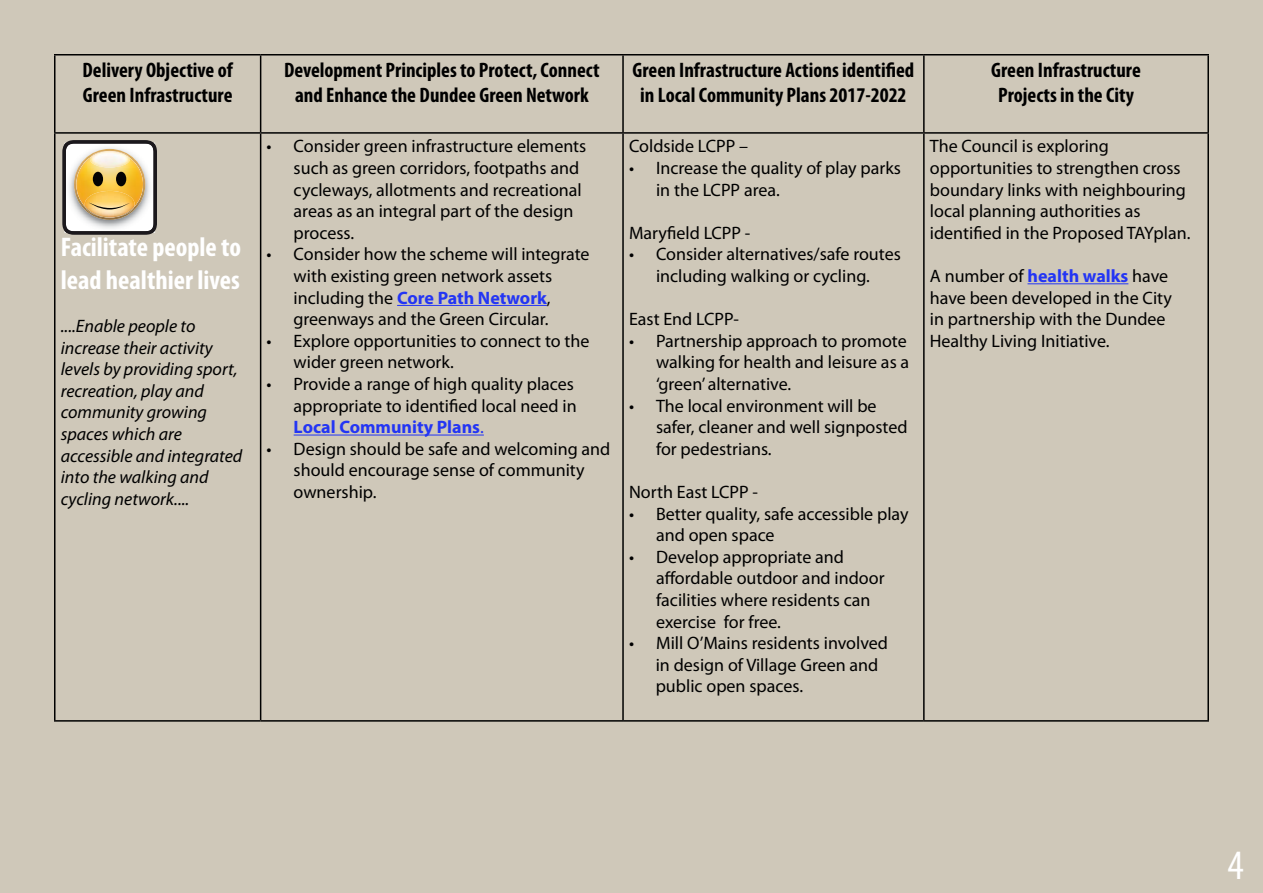
<style>
.page{position:relative;width:1263px;height:893px;background:#cfc8b9}
.page>*{position:absolute;margin:0;border:0;box-sizing:border-box;transform-origin:0 0}
.t1{font:condensed 42px "Myriad Pro";color:#fff}
.t2{font:700 condensed 27px/32.4px "Myriad Pro";color:#fff}
.t3{font:700 condensed 21px/25.2px "Myriad Pro";color:#000;text-align:center}
.t4{font:18px/21.6px "Myriad Pro";color:#000}
.t5{font:italic 18px/21.6px "Myriad Pro";color:#000}
.s1{font-weight:700;color:#2335f4}
.s2{color:#2335f4}
</style>
<div class="page">
<hr style="left:54px;top:54px;width:207px;height:2px;background:#000">
<hr style="left:54px;top:56px;width:2px;height:76px;background:#000">
<hr style="left:261px;top:54px;width:362px;height:2px;background:#000">
<hr style="left:260px;top:56px;width:1px;height:76px;background:#000">
<hr style="left:623px;top:54px;width:301px;height:2px;background:#000">
<hr style="left:622px;top:56px;width:2px;height:76px;background:#000">
<hr style="left:924px;top:54px;width:285px;height:2px;background:#000">
<hr style="left:923px;top:56px;width:2px;height:76px;background:#000">
<hr style="left:1207px;top:56px;width:2px;height:76px;background:#000">
<hr style="left:54px;top:132px;width:207px;height:2px;background:#000">
<hr style="left:54px;top:134px;width:2px;height:586px;background:#000">
<hr style="left:261px;top:132px;width:362px;height:2px;background:#000">
<hr style="left:260px;top:134px;width:1px;height:586px;background:#000">
<hr style="left:623px;top:132px;width:301px;height:2px;background:#000">
<hr style="left:622px;top:134px;width:2px;height:586px;background:#000">
<hr style="left:924px;top:132px;width:285px;height:2px;background:#000">
<hr style="left:923px;top:134px;width:2px;height:586px;background:#000">
<hr style="left:1207px;top:134px;width:2px;height:586px;background:#000">
<hr style="left:54px;top:720px;width:207px;height:2px;background:#000">
<hr style="left:261px;top:720px;width:362px;height:2px;background:#000">
<hr style="left:623px;top:720px;width:301px;height:2px;background:#000">
<hr style="left:924px;top:720px;width:285px;height:2px;background:#000">
<hr style="left:397px;top:305px;width:150px;height:1px;background:#2335f4">
<hr style="left:294px;top:435px;width:190px;height:1px;background:#2335f4">
<hr style="left:1027px;top:283px;width:101px;height:1px;background:#2335f4">
<svg style="left:62px;top:140px;width:95px;height:95px;background:#cebc95"></svg>
<div style="left:93px;top:172px;width:10px;height:14px;background:#030303;border-radius:50%"></div>
<div style="left:116px;top:172px;width:10px;height:14px;background:#030303;border-radius:50%"></div>
<p class="t3" style="left:83px;top:56px;width:152px;text-align:left">Delivery Objective of<br>Green Infrastructure</p>
<p class="t3" style="left:284px;top:56px;width:317px">Development Principles to Protect, Connect and Enhance the Dundee Green Network</p>
<p class="t3" style="left:633px;top:56px;width:283px">Green Infrastructure Actions identified in Local Community Plans 2017-2022</p>
<p class="t3" style="left:991px;top:56px;width:151px">Green Infrastructure<br>Projects in the City</p>
<h2 class="t2" style="left:61px;top:231px;width:182px">Facilitate people to lead healthier lives</h2>
<p class="t5" style="left:61px;top:315px;width:183px">....Enable people to increase their activity levels by providing sport, recreation, play and community growing spaces which are accessible and integrated into the walking and cycling network....</p>
<p class="t4" style="left:294px;top:135px;width:294px;text-indent:-27px">• Consider green infrastructure elements such as green corridors, footpaths and cycleways, allotments and recreational areas as an integral part of the design process.</p>
<p class="t4" style="left:294px;top:243px;width:297px;text-indent:-27px">• Consider how the scheme will integrate with existing green network assets including the <span class="s1">Core Path Network</span>, greenways and the Green Circular.</p>
<p class="t4" style="left:294px;top:330px;width:297px;text-indent:-27px">• Explore opportunities to connect to the wider green network.</p>
<p class="t4" style="left:294px;top:373px;width:284px;text-indent:-27px">• Provide a range of high quality places appropriate to identified local need in<br><span class="s1">Local Community Plans</span><span class="s2">.</span></p>
<p class="t4" style="left:294px;top:438px;width:318px;text-indent:-27px">• Design should be safe and welcoming and should encourage sense of community ownership.</p>
<p class="t4" style="left:629px;top:135px;width:121px">Coldside LCPP –</p>
<p class="t4" style="left:656px;top:157px;width:246px;text-indent:-27px">• Increase the quality of play parks in the LCPP area.</p>
<p class="t4" style="left:629px;top:222px;width:123px">Maryfield LCPP -</p>
<p class="t4" style="left:629px;top:243px;width:273px;text-align:center">• Consider alternatives/safe routes including walking or cycling.</p>
<p class="t4" style="left:629px;top:308px;width:111px">East End LCPP-</p>
<p class="t4" style="left:656px;top:330px;width:255px;text-indent:-27px">• Partnership approach to promote walking for health and leisure as a ‘green’ alternative.</p>
<p class="t4" style="left:656px;top:394px;width:253px;text-indent:-27px">• The local environment will be safer, cleaner and well signposted for pedestrians.</p>
<p class="t4" style="left:629px;top:481px;width:130px">North East LCPP -</p>
<p class="t4" style="left:656px;top:502px;width:254px;text-indent:-27px">• Better quality, safe accessible play and open space</p>
<p class="t4" style="left:656px;top:546px;width:230px;text-indent:-27px">• Develop appropriate and affordable outdoor and indoor facilities where residents can exercise for free.</p>
<p class="t4" style="left:656px;top:632px;width:234px;text-indent:-27px">• Mill O’Mains residents involved in design of Village Green and public open spaces.</p>
<p class="t4" style="left:930px;top:135px;width:262px">The Council is exploring opportunities to strengthen cross boundary links with neighbouring local planning authorities as identified in the Proposed TAYplan.</p>
<p class="t4" style="left:930px;top:265px;width:243px">A number of <span class="s1">health walks</span> have have been developed in the City in partnership with the Dundee<br>Healthy Living Initiative.</p>
<h1 class="t1" style="left:1227px;top:840px;width:18px">4</h1>
</div>
